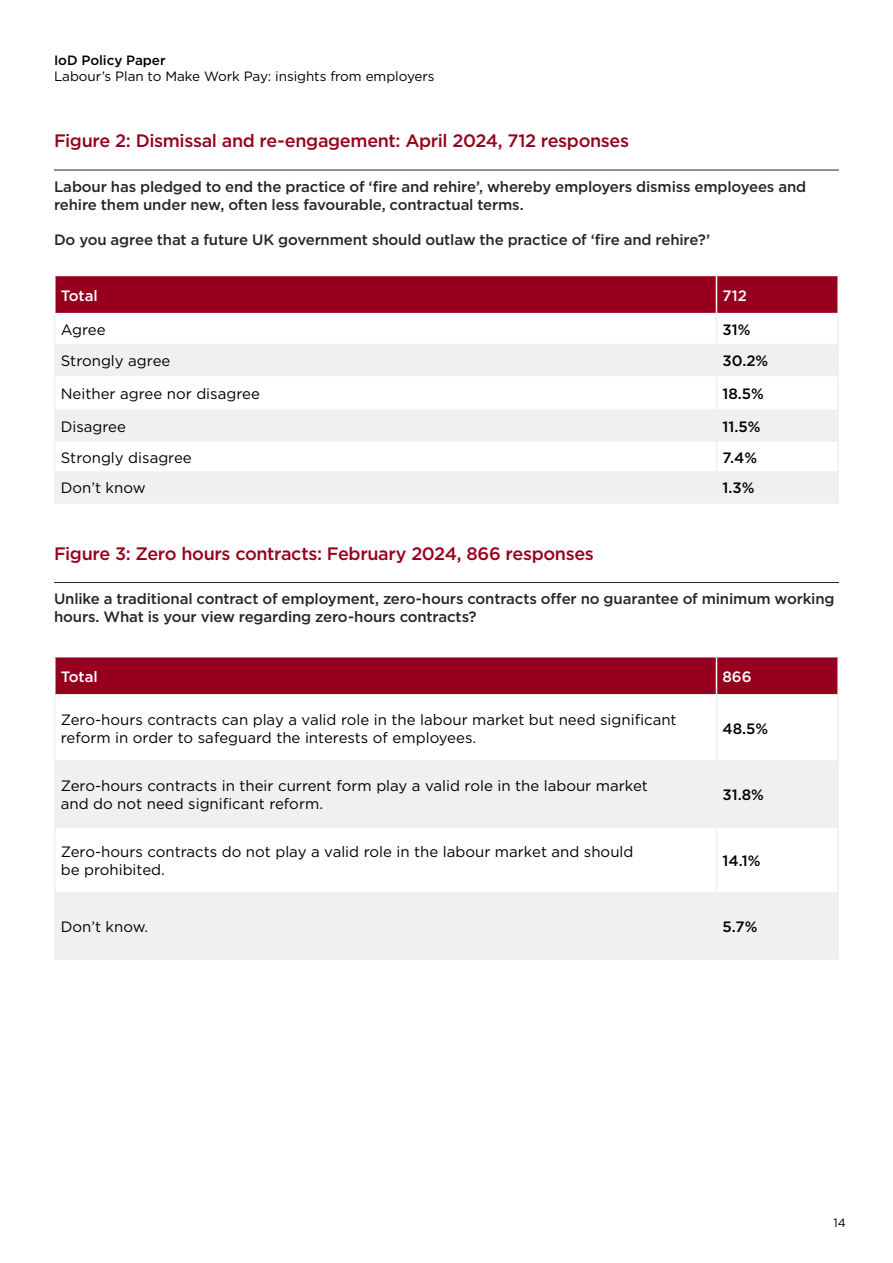
<style>
.page{position:relative;width:893px;height:1263px;background:#fff}
.page>*{position:absolute;margin:0;border:0;box-sizing:border-box;transform-origin:0 0}
.Subheading_H2{font:500 18px "Gotham";letter-spacing:-.02em;color:#96001e}
.t1{font:15px/18px "Gotham";color:#000}
.Subheading_H2-2{font:500 15px/18px "Gotham";letter-spacing:-.01em;color:#24272a}
.t2{font:500 15px "Gotham";color:#000}
.t3{font:500 15px "Gotham";color:#fff}
.t4{font:13.5px "Gotham";letter-spacing:-.005em;color:#000}
.t5{font:500 13.5px "Gotham";letter-spacing:-.005em;color:#000}
.t6{font:12px "Gotham";color:#000}
</style>
<div class="page">
<div style="left:56px;top:276px;width:781px;height:37px;background:#96001e"></div>
<svg style="left:56px;top:345px;width:781px;height:157px;fill:#f0f0f0"></svg>
<hr style="left:716px;top:276px;width:1px;height:37px;background:#fff">
<hr style="left:54px;top:314px;width:2px;height:31px;background:#f0f0f0">
<hr style="left:716px;top:314px;width:1px;height:30px;background:#f0f0f0">
<hr style="left:837px;top:314px;width:2px;height:31px;background:#f0f0f0">
<hr style="left:54px;top:376px;width:2px;height:34px;background:#f0f0f0">
<hr style="left:716px;top:376px;width:1px;height:33px;background:#f0f0f0">
<hr style="left:837px;top:376px;width:2px;height:34px;background:#f0f0f0">
<hr style="left:54px;top:441px;width:2px;height:31px;background:#f0f0f0">
<hr style="left:837px;top:441px;width:2px;height:31px;background:#f0f0f0">
<hr style="left:54px;top:472px;width:2px;height:30px;background:#f0f0f0">
<hr style="left:56px;top:471px;width:660px;height:2px;background:#f0f0f0">
<hr style="left:716px;top:471px;width:121px;height:2px;background:#f0f0f0">
<hr style="left:837px;top:472px;width:2px;height:30px;background:#f0f0f0">
<hr style="left:54px;top:502px;width:662px;height:2px;background:#f0f0f0">
<hr style="left:716px;top:502px;width:123px;height:2px;background:#f0f0f0">
<hr style="left:54px;top:410px;width:2px;height:31px;background:#f0f0f0">
<hr style="left:56px;top:409px;width:660px;height:2px;background:#f0f0f0">
<hr style="left:716px;top:409px;width:121px;height:2px;background:#f0f0f0">
<svg style="left:716px;top:411px;width:1px;height:91px"></svg>
<hr style="left:837px;top:410px;width:2px;height:31px;background:#f0f0f0">
<hr style="left:56px;top:440px;width:660px;height:2px;background:#f0f0f0">
<hr style="left:716px;top:440px;width:121px;height:2px;background:#f0f0f0">
<hr style="left:54px;top:345px;width:2px;height:31px;background:#f0f0f0">
<hr style="left:56px;top:344px;width:660px;height:1px;background:#f0f0f0">
<hr style="left:716px;top:344px;width:121px;height:1px;background:#f0f0f0">
<hr style="left:716px;top:345px;width:1px;height:30px;background:#f0f0f0">
<hr style="left:837px;top:345px;width:2px;height:31px;background:#f0f0f0">
<hr style="left:56px;top:375px;width:660px;height:1px;background:#f0f0f0">
<hr style="left:716px;top:375px;width:121px;height:1px;background:#f0f0f0">
<div style="left:56px;top:657px;width:781px;height:37px;background:#96001e"></div>
<svg style="left:56px;top:762px;width:781px;height:196px;fill:#f0f0f0"></svg>
<hr style="left:716px;top:657px;width:1px;height:37px;background:#fff">
<hr style="left:54px;top:696px;width:2px;height:65px;background:#f0f0f0">
<hr style="left:716px;top:696px;width:1px;height:64px;background:#f0f0f0">
<hr style="left:837px;top:696px;width:2px;height:65px;background:#f0f0f0">
<hr style="left:54px;top:827px;width:2px;height:66px;background:#f0f0f0">
<hr style="left:716px;top:828px;width:1px;height:64px;background:#f0f0f0">
<hr style="left:837px;top:827px;width:2px;height:66px;background:#f0f0f0">
<hr style="left:54px;top:893px;width:2px;height:65px;background:#f0f0f0">
<hr style="left:56px;top:892px;width:660px;height:2px;background:#f0f0f0">
<hr style="left:716px;top:892px;width:121px;height:2px;background:#f0f0f0">
<hr style="left:716px;top:894px;width:1px;height:64px;background:#f0f0f0">
<hr style="left:837px;top:893px;width:2px;height:65px;background:#f0f0f0">
<hr style="left:54px;top:958px;width:662px;height:2px;background:#f0f0f0">
<hr style="left:716px;top:958px;width:123px;height:2px;background:#f0f0f0">
<hr style="left:54px;top:761px;width:2px;height:66px;background:#f0f0f0">
<hr style="left:56px;top:760px;width:660px;height:2px;background:#f0f0f0">
<hr style="left:716px;top:760px;width:121px;height:2px;background:#f0f0f0">
<hr style="left:716px;top:762px;width:1px;height:64px;background:#f0f0f0">
<hr style="left:837px;top:761px;width:2px;height:66px;background:#f0f0f0">
<hr style="left:56px;top:826px;width:660px;height:2px;background:#f0f0f0">
<hr style="left:716px;top:826px;width:121px;height:2px;background:#f0f0f0">
<hr style="left:54px;top:170px;width:785px;height:1px;background:#24272a">
<hr style="left:54px;top:582px;width:785px;height:1px;background:#24272a">
<p class="t5" style="left:54px;top:51px;width:113px">IoD Policy Paper</p>
<p class="t4" style="left:54px;top:68px;width:382px">Labour’s Plan to Make Work Pay: insights from employers</p>
<p class="Subheading_H2" style="left:54px;top:129px;width:577px">Figure 2: Dismissal and re-engagement: April 2024, 712 responses</p>
<p class="Subheading_H2-2" style="left:54px;top:177px;width:754px">Labour has pledged to end the practice of ‘fire and rehire’, whereby employers dismiss employees and rehire them under new, often less favourable, contractual terms.</p>
<p class="Subheading_H2-2" style="left:54px;top:230px;width:658px">Do you agree that a future UK government should outlaw the practice of ‘fire and rehire?’</p>
<p class="t3" style="left:61px;top:285px;width:39px">Total</p>
<p class="t3" style="left:722px;top:285px;width:26px">712</p>
<p class="t1" style="left:61px;top:320px;width:46px">Agree</p>
<p class="t2" style="left:722px;top:320px;width:29px">31%</p>
<p class="t1" style="left:61px;top:351px;width:111px">Strongly agree</p>
<p class="t2" style="left:722px;top:351px;width:47px">30.2%</p>
<p class="t1" style="left:61px;top:384px;width:201px">Neither agree nor disagree</p>
<p class="t2" style="left:722px;top:384px;width:43px">18.5%</p>
<p class="t1" style="left:61px;top:417px;width:67px">Disagree</p>
<p class="t2" style="left:722px;top:416px;width:39px">11.5%</p>
<p class="t1" style="left:61px;top:448px;width:133px">Strongly disagree</p>
<p class="t2" style="left:722px;top:447px;width:36px">7.4%</p>
<p class="t1" style="left:61px;top:479px;width:86px">Don’t know</p>
<p class="t2" style="left:722px;top:478px;width:33px">1.3%</p>
<p class="Subheading_H2" style="left:54px;top:542px;width:541px">Figure 3: Zero hours contracts: February 2024, 866 responses</p>
<p class="Subheading_H2-2" style="left:54px;top:590px;width:782px">Unlike a traditional contract of employment, zero-hours contracts offer no guarantee of minimum working hours. What is your view regarding zero-hours contracts?</p>
<p class="t3" style="left:61px;top:667px;width:39px">Total</p>
<p class="t3" style="left:722px;top:667px;width:31px">866</p>
<p class="t1" style="left:61px;top:710px;width:617px">Zero-hours contracts can play a valid role in the labour market but need significant reform in order to safeguard the interests of employees.</p>
<p class="t2" style="left:722px;top:719px;width:47px">48.5%</p>
<p class="t1" style="left:61px;top:776px;width:589px">Zero-hours contracts in their current form play a valid role in the labour market and do not need significant reform.</p>
<p class="t2" style="left:722px;top:785px;width:43px">31.8%</p>
<p class="t1" style="left:61px;top:842px;width:574px">Zero-hours contracts do not play a valid role in the labour market and should be prohibited.</p>
<p class="t2" style="left:722px;top:851px;width:40px">14.1%</p>
<p class="t1" style="left:61px;top:917px;width:89px">Don’t know.</p>
<p class="t2" style="left:722px;top:917px;width:36px">5.7%</p>
<p class="t6" style="left:833px;top:1215px;width:14px">14</p>
</div>
